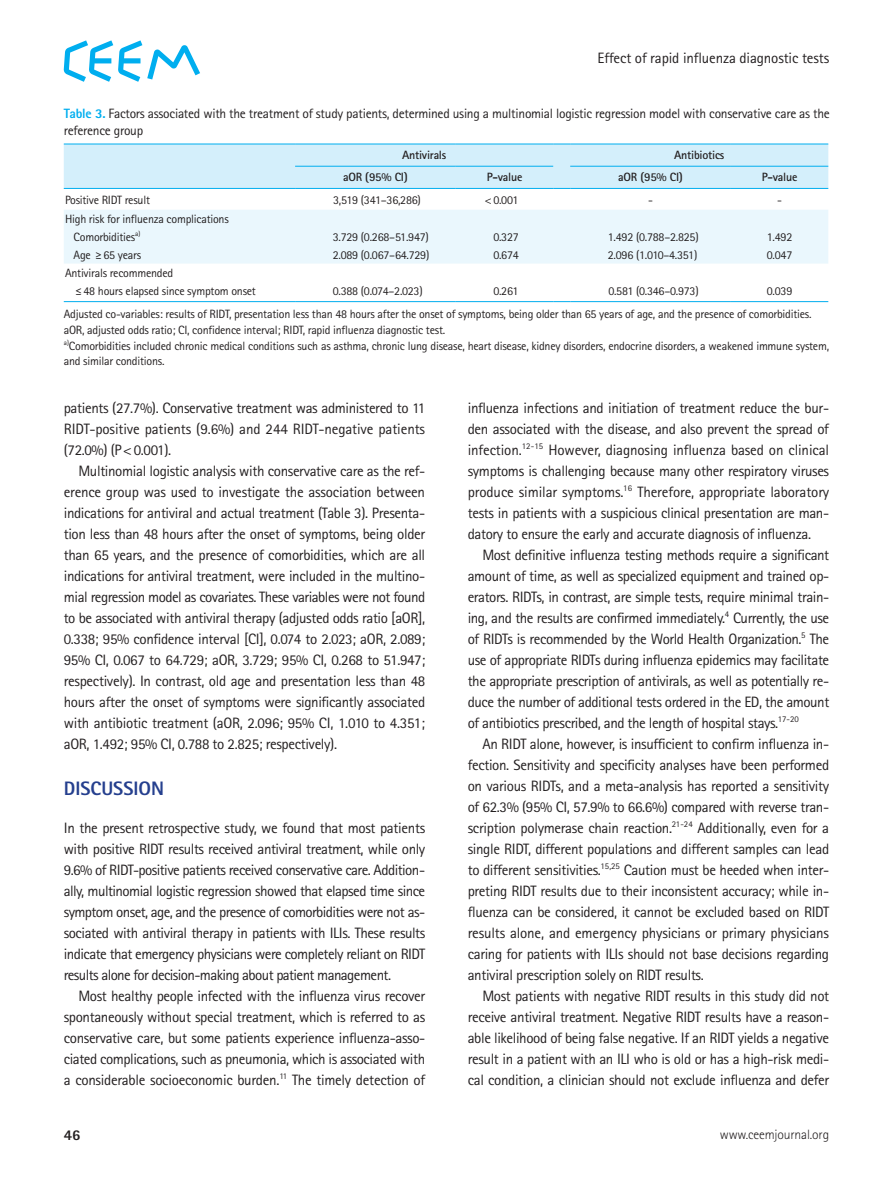
<style>
.page{position:relative;width:893px;height:1191px;background:#fff}
.page>*{position:absolute;margin:0;border:0;box-sizing:border-box;transform-origin:0 0}
.본문대제목{font:800 19.5px "Rotis Sans Serif Std";color:#253f8e}
.본문{font:15px/21px "Rotis Sans Serif Std";letter-spacing:-.025em;color:#231f20;text-align:justify}
.t1{font:800 15px "Rotis Sans Serif Std";color:#231f20}
.표제목그림캡션{font:13.5px/17.5px "Rotis Sans Serif Std";letter-spacing:-.02em;color:#231f20}
.t2{font:300 13.5px "Rotis Sans Serif Std";letter-spacing:-.01em;color:#231f20}
.표본문{font:12px/15.6px "Rotis Sans Serif Std";letter-spacing:-.02em;color:#231f20}
.표머리{font:700 12px "Rotis Sans Serif Std";letter-spacing:-.02em;color:#231f20}
.표본문-2{font:12px "Rotis Sans Serif Std";letter-spacing:-.04em;color:#231f20}
.s1{font-weight:800;color:#00aeef}
</style>
<div class="page">
<svg style="left:64px;top:40px;width:136px;height:42px"></svg>
<div style="left:64px;top:210px;width:764px;height:53px;background:#eaf7fd"></div>
<svg style="left:64px;top:144px;width:764px;height:45px;background:#cbecfa"></svg>
<hr style="left:570px;top:188px;width:161px;height:1px;background:#00aeef">
<hr style="left:731px;top:188px;width:97px;height:1px;background:#00aeef">
<hr style="left:64px;top:301px;width:231px;height:1px;background:#00aeef">
<hr style="left:295px;top:301px;width:161px;height:1px;background:#00aeef">
<hr style="left:456px;top:301px;width:97px;height:1px;background:#00aeef">
<svg style="left:553px;top:301px;width:17px;height:1px"></svg>
<hr style="left:570px;top:301px;width:161px;height:1px;background:#00aeef">
<hr style="left:731px;top:301px;width:97px;height:1px;background:#00aeef">
<p class="본문" style="left:598px;top:47px;width:233px">Effect of rapid influenza diagnostic tests</p>
<p class="표제목그림캡션" style="left:64px;top:104px;width:768px"><span class="s1">Table 3.</span> Factors associated with the treatment of study patients, determined using a multinomial logistic regression model with conservative care as the reference group</p>
<p class="표머리" style="left:402px;top:148px;width:46px">Antivirals</p>
<p class="표머리" style="left:674px;top:148px;width:52px">Antibiotics</p>
<p class="표머리" style="left:343px;top:170px;width:66px">aOR (95% CI)</p>
<p class="표머리" style="left:487px;top:170px;width:37px">P-value</p>
<p class="표머리" style="left:618px;top:170px;width:66px">aOR (95% CI)</p>
<p class="표머리" style="left:762px;top:170px;width:37px">P-value</p>
<p class="표본문" style="left:65px;top:192px;width:86px">Positive RIDT result</p>
<p class="표본문" style="left:333px;top:192px;width:89px">3,519 (341–36,286)</p>
<p class="표본문" style="left:485px;top:192px;width:35px">&lt;0.001</p>
<p class="표본문" style="left:648px;top:192px;width:6px">-</p>
<p class="표본문" style="left:777px;top:192px;width:6px">-</p>
<p class="표본문" style="left:65px;top:211px;width:165px">High risk for influenza complications</p>
<p class="표본문" style="left:74px;top:229px;width:68px">Comorbidities<sup>a)</sup></p>
<p class="표본문" style="left:333px;top:229px;width:98px">3.729 (0.268–51.947)</p>
<p class="표본문" style="left:493px;top:229px;width:27px">0.327</p>
<p class="표본문" style="left:608px;top:229px;width:92px">1.492 (0.788–2.825)</p>
<p class="표본문" style="left:767px;top:229px;width:27px">1.492</p>
<p class="표본문" style="left:74px;top:247px;width:69px">Age ≥65 years</p>
<p class="표본문" style="left:333px;top:247px;width:98px">2.089 (0.067–64.729)</p>
<p class="표본문" style="left:493px;top:247px;width:27px">0.674</p>
<p class="표본문-2" style="left:608px;top:248px;width:91px">2.096 (1.010–4.351)</p>
<p class="표본문" style="left:767px;top:247px;width:27px">0.047</p>
<p class="표본문" style="left:65px;top:265px;width:110px">Antivirals recommended</p>
<p class="표본문" style="left:75px;top:283px;width:182px">≤48 hours elapsed since symptom onset</p>
<p class="표본문" style="left:333px;top:283px;width:91px">0.388 (0.074–2.023)</p>
<p class="표본문" style="left:493px;top:283px;width:27px">0.261</p>
<p class="표본문" style="left:608px;top:283px;width:92px">0.581 (0.346–0.973)</p>
<p class="표본문" style="left:767px;top:283px;width:27px">0.039</p>
<p class="표본문" style="left:64px;top:306px;width:749px">Adjusted co-variables: results of RIDT, presentation less than 48 hours after the onset of symptoms, being older than 65 years of age, and the presence of comorbidities.</p>
<p class="표본문" style="left:64px;top:322px;width:383px">aOR, adjusted odds ratio; CI, confidence interval; RIDT, rapid influenza diagnostic test.</p>
<p class="표본문" style="left:64px;top:338px;width:767px"><sup>a)</sup>Comorbidities included chronic medical conditions such as asthma, chronic lung disease, heart disease, kidney disorders, endocrine disorders, a weakened immune system, and similar conditions.</p>
<p class="본문" style="left:64px;top:397px;width:363px">patients (27.7%). Conservative treatment was administered to 11<br>RIDT-positive patients (9.6%) and 244 RIDT-negative patients (72.0%) (P&lt;0.001).</p>
<p class="본문" style="left:64px;top:460px;width:363px;text-indent:15px">Multinomial logistic analysis with conservative care as the ref&shy;erence group was used to investigate the association between indications for antiviral and actual treatment (Table 3). Presenta&shy;tion less than 48 hours after the onset of symptoms, being older than 65 years, and the presence of comorbidities, which are all indications for antiviral treatment, were included in the multino&shy;mial regression model as covariates. These variables were not found to be associated with antiviral therapy (adjusted odds ratio [aOR], 0.338; 95% confidence interval [CI], 0.074 to 2.023; aOR, 2.089; 95% CI, 0.067 to 64.729; aOR, 3.729; 95% CI, 0.268 to 51.947; respectively). In contrast, old age and presentation less than 48 hours after the onset of symptoms were significantly associated with antibiotic treatment (aOR, 2.096; 95% CI, 1.010 to 4.351; aOR, 1.492; 95% CI, 0.788 to 2.825; respectively).</p>
<p class="본문대제목" style="left:64px;top:776px;width:102px">DISCUSSION</p>
<p class="본문" style="left:64px;top:817px;width:363px">In the present retrospective study, we found that most patients with positive RIDT results received antiviral treatment, while only 9.6% of RIDT-positive patients received conservative care. Addition&shy;ally, multinomial logistic regression showed that elapsed time since symptom onset, age, and the presence of comorbidities were not as&shy;sociated with antiviral therapy in patients with ILIs. These results indicate that emergency physicians were completely reliant on RIDT results alone for decision-making about patient management.</p>
<p class="본문" style="left:64px;top:985px;width:363px;text-indent:15px">Most healthy people infected with the influenza virus recover spontaneously without special treatment, which is referred to as conservative care, but some patients experience influenza-asso&shy;ciated complications, such as pneumonia, which is associated with a considerable socioeconomic burden.<sup>11</sup> The timely detection of</p>
<p class="본문" style="left:468px;top:397px;width:363px">influenza infections and initiation of treatment reduce the bur&shy;den associated with the disease, and also prevent the spread of infection.<sup>12-15</sup> However, diagnosing influenza based on clinical symptoms is challenging because many other respiratory viruses produce similar symptoms.<sup>16</sup> Therefore, appropriate laboratory tests in patients with a suspicious clinical presentation are man&shy;datory to ensure the early and accurate diagnosis of influenza.</p>
<p class="본문" style="left:468px;top:544px;width:363px;text-indent:15px">Most definitive influenza testing methods require a significant amount of time, as well as specialized equipment and trained op&shy;erators. RIDTs, in contrast, are simple tests, require minimal train&shy;ing, and the results are confirmed immediately.<sup>4</sup> Currently, the use of RIDTs is recommended by the World Health Organization.<sup>5</sup> The use of appropriate RIDTs during influenza epidemics may facilitate the appropriate prescription of antivirals, as well as potentially re&shy;duce the number of additional tests ordered in the ED, the amount of antibiotics prescribed, and the length of hospital stays.<sup>17-20</sup></p>
<p class="본문" style="left:468px;top:733px;width:363px;text-indent:15px">An RIDT alone, however, is insufficient to confirm influenza in&shy;fection. Sensitivity and specificity analyses have been performed on various RIDTs, and a meta-analysis has reported a sensitivity of 62.3% (95% CI, 57.9% to 66.6%) compared with reverse tran&shy;scription polymerase chain reaction.<sup>21-24</sup> Additionally, even for a single RIDT, different populations and different samples can lead to different sensitivities.<sup>15,25</sup> Caution must be heeded when inter&shy;preting RIDT results due to their inconsistent accuracy; while in&shy;fluenza can be considered, it cannot be excluded based on RIDT results alone, and emergency physicians or primary physicians caring for patients with ILIs should not base decisions regarding antiviral prescription solely on RIDT results.</p>
<p class="본문" style="left:468px;top:985px;width:363px;text-indent:15px">Most patients with negative RIDT results in this study did not receive antiviral treatment. Negative RIDT results have a reason&shy;able likelihood of being false negative. If an RIDT yields a negative result in a patient with an ILI who is old or has a high-risk medi&shy;cal condition, a clinician should not exclude influenza and defer</p>
<p class="t1" style="left:64px;top:1125px;width:18px">46</p>
<p class="t2" style="left:720px;top:1126px;width:111px">www.ceemjournal.org</p>
</div>
